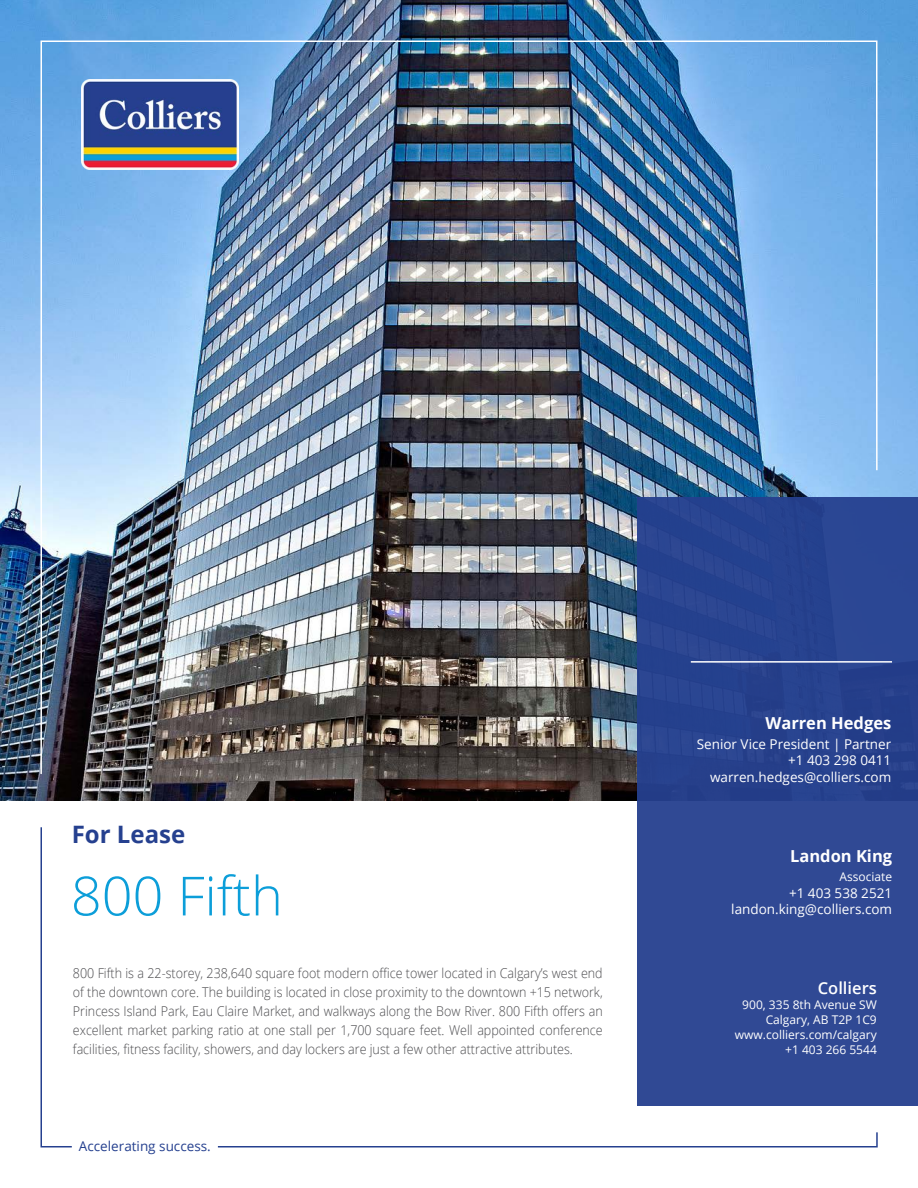
<style>
.page{position:relative;width:918px;height:1188px;background:#fff}
.page>*{position:absolute;margin:0;border:0;box-sizing:border-box;transform-origin:0 0}
.t1{font:300 54px "Open Sans";color:#0c9ed9}
.t2{font:700 24px "Open Sans";color:#25408f}
.t3{font:700 16.5px "Open Sans";color:#fff}
.t4{font:600 16.5px "Open Sans";color:#fff}
.t5{font:300 13.5px/18.9px "Open Sans";color:#4a4a4d;text-align:justify;scale:.93 1}
.t6{font:13.5px/16.5px "Open Sans";color:#fff;text-align:right}
.t7{font:13.5px "Open Sans";color:#25408f}
.t8{font:12px/15px "Open Sans";color:#fff;text-align:right}
</style>
<div class="page">
<img style="left:0;top:0;width:918px;height:801px">
<svg style="left:40px;top:827px;width:32px;height:321px"></svg>
<svg style="left:217px;top:1132px;width:661px;height:16px"></svg>
<img style="left:40px;top:40px;width:838px;height:735px">
<div style="left:637px;top:497px;width:281px;height:608px;background:linear-gradient(to right,#2b4691,#2c4692)"></div>
<hr style="left:691px;top:661px;width:201px;height:2px;background:#fff">
<img style="left:81px;top:79px;width:158px;height:90px">
<h2 class="t2" style="left:72px;top:818px;width:115px">For Lease</h2>
<h1 class="t1" style="left:71px;top:859px;width:214px">800 Fifth</h1>
<p class="t5" style="left:73px;top:963px;width:571px">800 Fifth is a 22-storey, 238,640 square foot modern office tower located in Calgary’s west end of the downtown core. The building is located in close proximity to the downtown +15 network, Princess Island Park, Eau Claire Market, and walkways along the Bow River. 800 Fifth offers an excellent market parking ratio at one stall per 1,700 square feet. Well appointed conference facilities, fitness facility, showers, and day lockers are just a few other attractive attributes.</p>
<p class="t7" style="left:79px;top:1136px;width:133px">Accelerating success.</p>
<p class="t3" style="left:765px;top:712px;width:127px">Warren Hedges</p>
<p class="t6" style="left:697px;top:735px;width:196px">Senior Vice President | Partner +1 403 298 0411 warren.hedges@colliers.com</p>
<p class="t3" style="left:790px;top:844px;width:104px">Landon King</p>
<p class="t8" style="left:839px;top:869px;width:54px">Associate</p>
<p class="t6" style="left:789px;top:884px;width:105px">+1 403 538 2521</p>
<p class="t6" style="left:731px;top:901px;width:162px">landon.king@colliers.com</p>
<p class="t4" style="left:818px;top:977px;width:61px">Colliers</p>
<p class="t8" style="left:735px;top:997px;width:143px">900, 335 8th Avenue SW<br>Calgary, AB T2P 1C9 www.colliers.com/calgary +1 403 266 5544</p>
</div>
